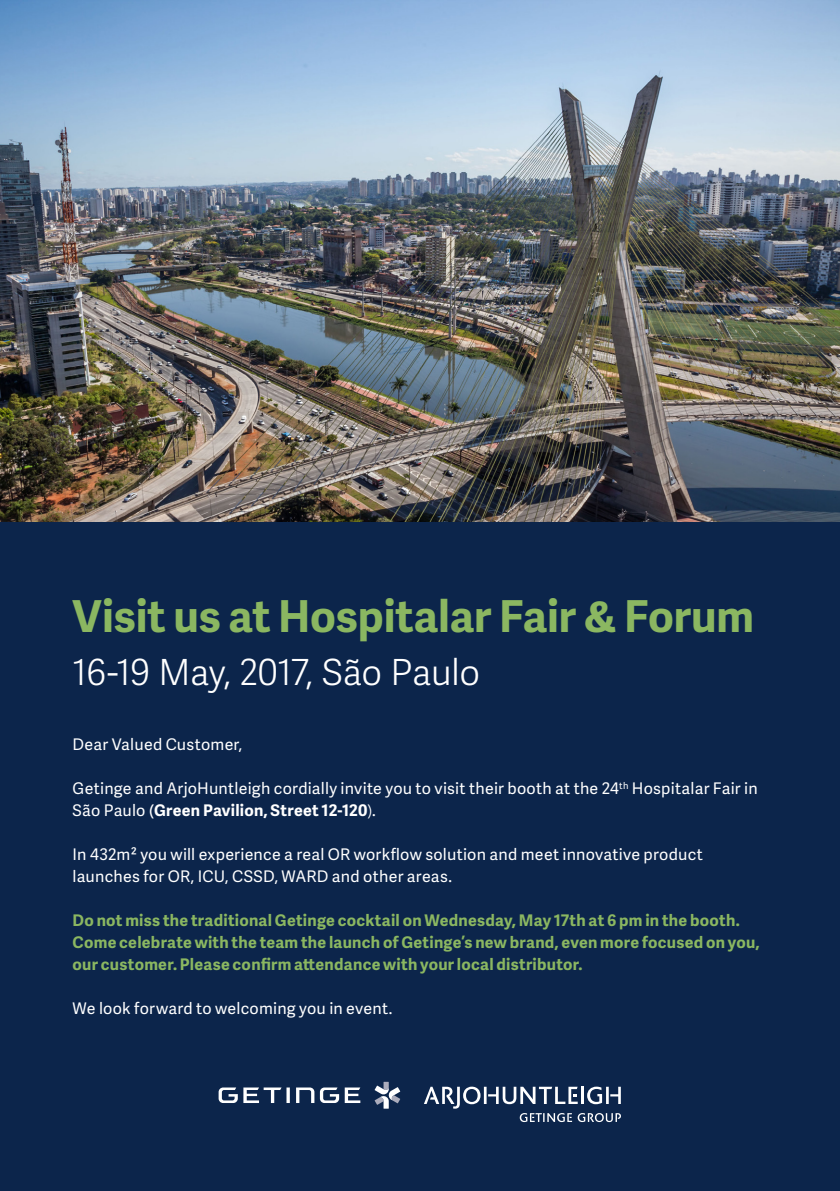
<style>
.page{position:relative;width:840px;height:1191px;background:#fff}
.page>*{position:absolute;margin:0;border:0;box-sizing:border-box;transform-origin:0 0}
.Heading_Adelle_Sans{font:700 44px "Adelle Sans";letter-spacing:-.005em;color:#8bb761}
.Sub-heading_Adelle_S{font:300 36px "Adelle Sans";letter-spacing:-.015em;color:#fff}
.Body_Copy_Adelle_San{font:16px/22px "Adelle Sans";letter-spacing:.015em;color:#fff}
.Body_Copy_Adelle_San-2{font:700 16px/22px "Adelle Sans";letter-spacing:.015em;color:#8bb761}
.s1{font-weight:700}
.s2{font-weight:300}
</style>
<div class="page">
<div style="left:0;top:519px;width:839px;height:672px;background:#0c254b"></div>
<img style="left:0;top:0;width:839px;height:522px">
<svg style="left:424px;top:1086px;width:196px;height:36px"></svg>
<svg style="left:374px;top:1081px;width:26px;height:27px"></svg>
<svg style="left:218px;top:1087px;width:72px;height:16px"></svg>
<svg style="left:320px;top:1087px;width:40px;height:16px"></svg>
<svg style="left:296px;top:1087px;width:18px;height:16px"></svg>
<p class="Heading_Adelle_Sans" style="left:73px;top:584px;width:682px">Visit us at Hospitalar Fair &amp; Forum</p>
<p class="Sub-heading_Adelle_S" style="left:73px;top:647px;width:409px">16-19 May, 2017, São Paulo</p>
<p class="Body_Copy_Adelle_San" style="left:73px;top:733px;width:171px">Dear Valued Customer,</p>
<p class="Body_Copy_Adelle_San" style="left:73px;top:777px;width:686px">Getinge and ArjoHuntleigh cordially invite you to visit their booth at the 24<sup>th</sup> Hospitalar Fair in<br>São Paulo (<span class="s1">Green Pavilion, Street 12-120</span><span class="s2">)</span>.</p>
<p class="Body_Copy_Adelle_San" style="left:73px;top:843px;width:631px">In 432m² you will experience a real OR workflow solution and meet innovative product launches for OR, ICU, CSSD, WARD and other areas.</p>
<p class="Body_Copy_Adelle_San-2" style="left:73px;top:909px;width:688px">Do not miss the traditional Getinge cocktail on Wednesday, May 17th at 6 pm in the booth.<br>Come celebrate with the team the launch of Getinge’s new brand, even more focused on you, our customer. Please confirm attendance with your local distributor.</p>
<p class="Body_Copy_Adelle_San" style="left:73px;top:997px;width:321px">We look forward to welcoming you in event.</p>
</div>
